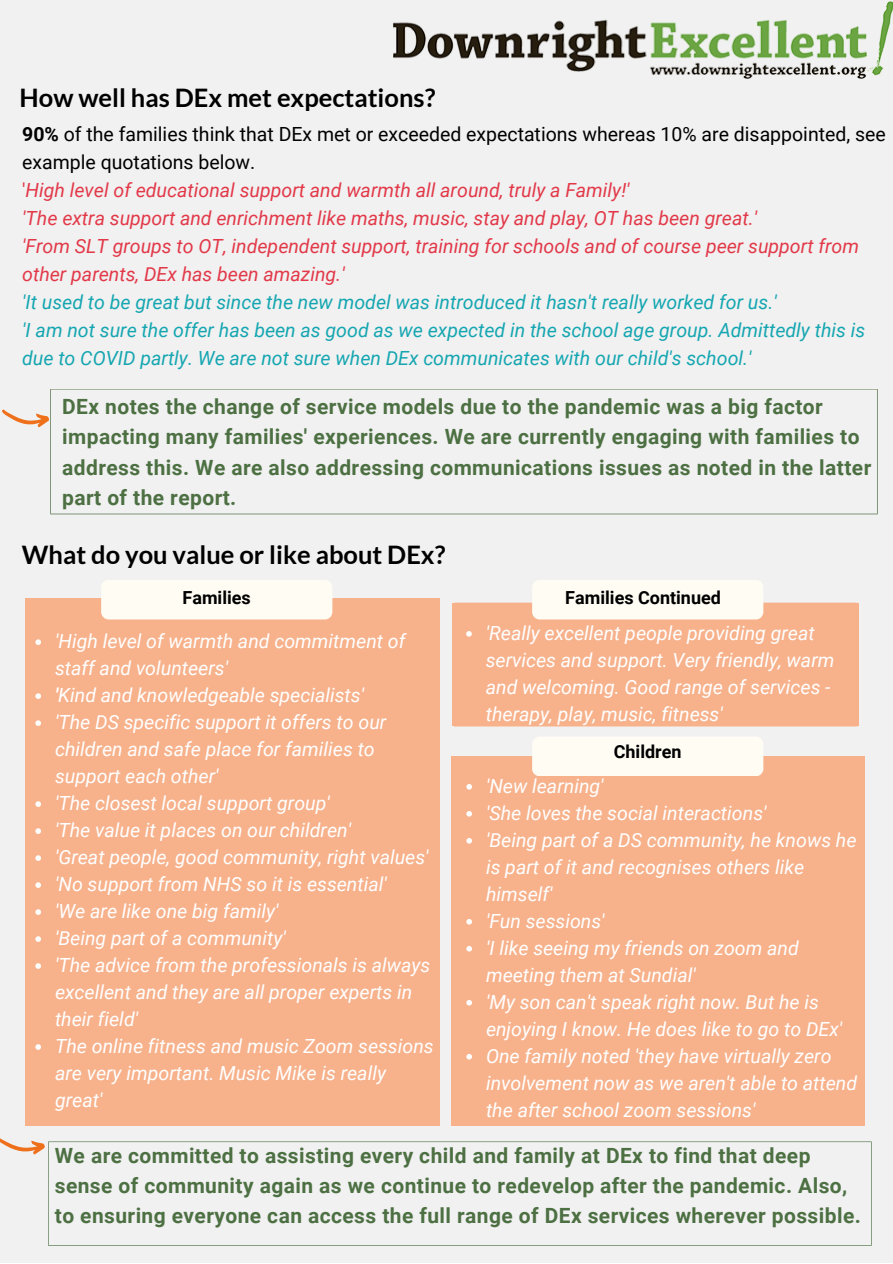
<style>
.page{position:relative;width:893px;height:1264px;background:#fff}
.page>*{position:absolute;margin:0;border:0;box-sizing:border-box;transform-origin:0 0}
.t1{font:700 25.5px "Lato";color:#000}
.t2{font:700 21px/30.3px "Roboto";letter-spacing:.02em;color:#4d7043}
.t3{font:italic 19.5px/27px "Roboto";color:#fff}
.t4{font:italic 19.5px/28px "Roboto";color:#e23949}
.t5{font:italic 19.5px/28px "Roboto";color:#15a6b1}
.t6{font:700 18px "Roboto";color:#000}
.s1{font-weight:700;font-style:normal;color:#000}
.s2{font-style:normal;color:#000}
.s3{font-style:normal}
.s4{font-weight:700}
</style>
<div class="page">
<div style="left:0;top:0;width:892px;height:1262px;background:#f1f1f1"></div>
<div style="left:25px;top:598px;width:415px;height:527px;background:#f7b28c"></div>
<svg style="left:35px;top:639px;width:6px;height:6px"></svg>
<svg style="left:35px;top:693px;width:6px;height:6px"></svg>
<svg style="left:35px;top:720px;width:6px;height:6px"></svg>
<svg style="left:35px;top:801px;width:6px;height:6px"></svg>
<svg style="left:35px;top:828px;width:6px;height:6px"></svg>
<svg style="left:35px;top:855px;width:6px;height:5px"></svg>
<svg style="left:35px;top:882px;width:6px;height:5px"></svg>
<svg style="left:35px;top:909px;width:6px;height:5px"></svg>
<svg style="left:35px;top:936px;width:6px;height:5px"></svg>
<svg style="left:35px;top:963px;width:6px;height:5px"></svg>
<svg style="left:35px;top:1044px;width:6px;height:5px"></svg>
<div style="left:101px;top:579px;width:231px;height:40px;background:#fffcf4;border-radius:7px"></div>
<div style="left:451px;top:756px;width:413px;height:369px;background:#f7b28c"></div>
<svg style="left:466px;top:784px;width:6px;height:5px"></svg>
<svg style="left:466px;top:811px;width:6px;height:5px"></svg>
<svg style="left:466px;top:838px;width:6px;height:5px"></svg>
<svg style="left:466px;top:919px;width:6px;height:5px"></svg>
<svg style="left:466px;top:946px;width:6px;height:5px"></svg>
<svg style="left:466px;top:1000px;width:6px;height:5px"></svg>
<svg style="left:466px;top:1054px;width:6px;height:5px"></svg>
<div style="left:451px;top:602px;width:407px;height:123px;background:#f7b28c"></div>
<svg style="left:466px;top:631px;width:6px;height:5px"></svg>
<div style="left:532px;top:736px;width:231px;height:40px;background:#fffcf4;border-radius:7px"></div>
<svg style="left:50px;top:389px;width:827px;height:125px"></svg>
<svg style="left:2px;top:409px;width:47px;height:19px"></svg>
<div style="left:532px;top:579px;width:231px;height:40px;background:#fffcf4;border-radius:7px"></div>
<svg style="left:48px;top:1141px;width:823px;height:104px"></svg>
<svg style="left:0;top:1138px;width:45px;height:17px"></svg>
<img style="left:393px;top:2px;width:499px;height:76px">
<h1 class="t1" style="left:20px;top:82px;width:417px">How well has DEx met expectations?</h1>
<p class="t4" style="left:22px;top:120px;width:865px"><span class="s1">90%</span> <span class="s2">of the families think that DEx met or exceeded expectations whereas 10% are disappointed, see example quotations below.<br></span><span class="s3">'</span>High level of educational support and warmth all around, truly a Family!'<br>'The extra support and enrichment like maths, music, stay and play, OT has been great.'<br>'From SLT groups to OT, independent support, training for schools and of course peer support from other parents, DEx has been amazing.'</p>
<p class="t5" style="left:22px;top:288px;width:844px">'It used to be great but since the new model was introduced it hasn't really worked for us.'<br>'I am not sure the offer has been as good as we expected in the school age group. Admittedly this is due to COVID partly. We are not sure when DEx communicates with our child's school.'</p>
<p class="t2" style="left:62px;top:392px;width:810px">DEx notes the change of service models due to the pandemic was a big factor impacting many families' experiences. We are currently engaging with families to address this. We are also addressing communications issues as noted in the latter part of the report.</p>
<h1 class="t1" style="left:22px;top:539px;width:425px">What do you value or like about DEx?</h1>
<p class="t6" style="left:182px;top:587px;width:70px">Families</p>
<p class="t3" style="left:55px;top:628px;width:380px">'High level of warmth and commitment of staff and volunteers'<br><span class="s4">'</span>Kind and knowledgeable specialists'<br>'The DS specific support it offers to our children and safe place for families to support each other'<br>'The closest local support group'<br>'The value it places on our children'<br>'Great people, good community, right values' 'No support from NHS so it is essential'<br>'We are like one big family'<br>'Being part of a community'<br>'The advice from the professionals is always excellent and they are all proper experts in their field'<br>The online fitness and music Zoom sessions are very important. Music Mike is really great'</p>
<p class="t6" style="left:565px;top:587px;width:157px">Families Continued</p>
<p class="t3" style="left:486px;top:620px;width:350px">'Really excellent people providing great services and support. Very friendly, warm and welcoming. Good range of services - therapy, play, music, fitness'</p>
<p class="t6" style="left:613px;top:741px;width:69px">Children</p>
<p class="t3" style="left:486px;top:772px;width:372px">'New learning'<br>'She loves the social interactions'<br>'Being part of a DS community, he knows he is part of it and recognises others like himself'<br>'Fun sessions'<br>'I like seeing my friends on zoom and meeting them at Sundial'<br>'My son can't speak right now. But he is enjoying I know. He does like to go to DEx'<br>One family noted 'they have virtually zero involvement now as we aren't able to attend the after school zoom sessions'</p>
<p class="t2" style="left:55px;top:1140px;width:807px">We are committed to assisting every child and family at DEx to find that deep sense of community again as we continue to redevelop after the pandemic. Also, to ensuring everyone can access the full range of DEx services wherever possible.</p>
</div>
